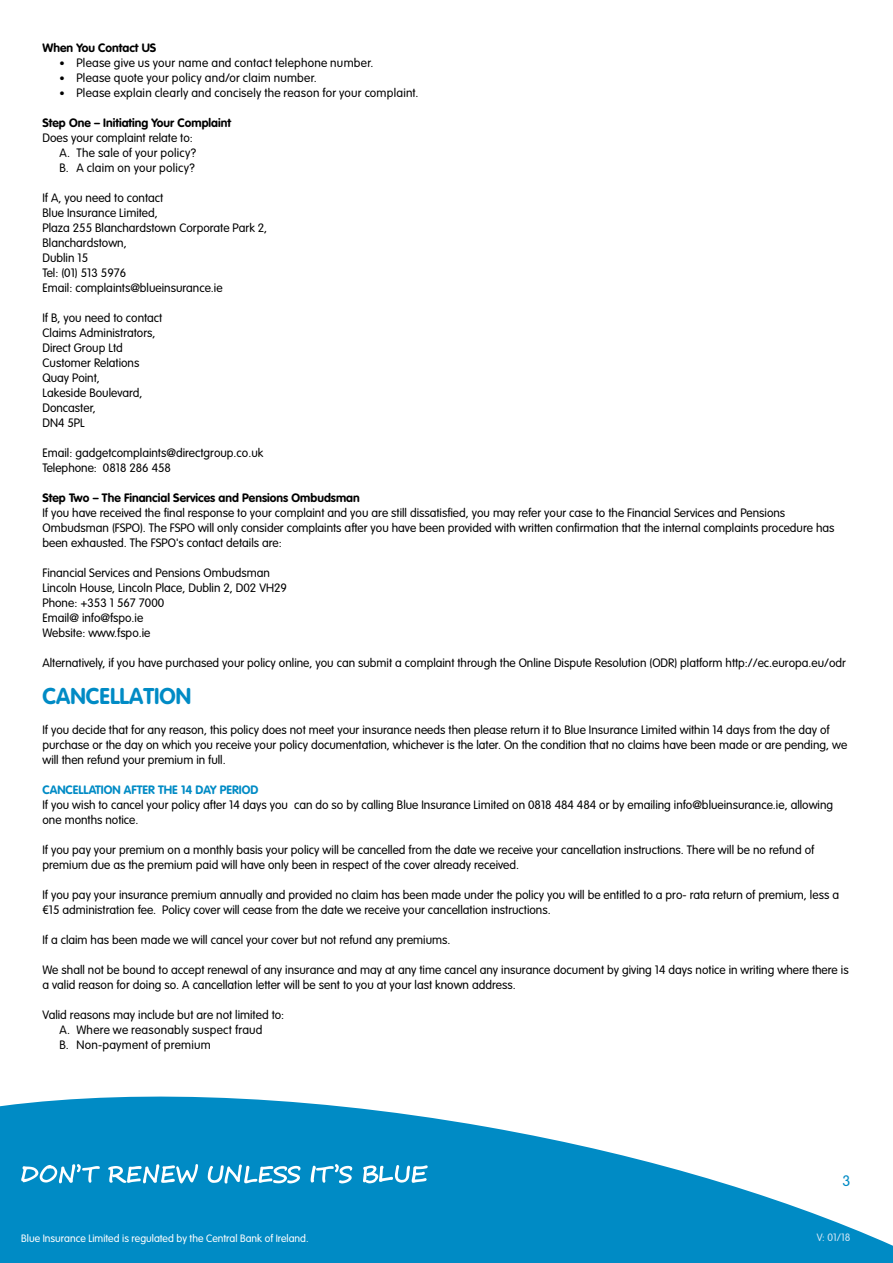
<style>
.page{position:relative;width:893px;height:1263px;background:#fff}
.page>*{position:absolute;margin:0;border:0;box-sizing:border-box;transform-origin:0 0}
.t1{font:700 22.5px "VAG Rounded Std";color:#008bc5}
.t2{font:300 15px "VAG Rounded Std";color:#008bc5}
.t3{font:300 12px/15px "VAG Rounded Std";color:#000}
.t4{font:300 12px "VAG Rounded Std";letter-spacing:.02em;color:#000}
.t5{font:700 12px "VAG Rounded Std";color:#000}
.t6{font:700 12px "VAG Rounded Std";color:#008bc5}
.t7{font:300 10.5px "VAG Rounded Std";color:#fff}
.t8{font:300 10.5px "VAG Rounded Std";color:#d4e7f5}
.s1{font-size:10.5px}
</style>
<div class="page">
<svg style="left:0;top:1096px;width:893px;height:167px;fill:#008bc5"></svg>
<svg style="left:21px;top:1164px;width:79px;height:19px"></svg>
<svg style="left:108px;top:1164px;width:90px;height:19px"></svg>
<svg style="left:208px;top:1164px;width:93px;height:19px"></svg>
<svg style="left:311px;top:1164px;width:41px;height:19px"></svg>
<svg style="left:363px;top:1165px;width:65px;height:18px"></svg>
<p class="t5" style="left:43px;top:40px;width:115px">When You Contact US</p>
<p class="t4" style="left:60px;top:56px;width:316px"><span class="s1">•</span> Please give us your name and contact telephone number.</p>
<p class="t4" style="left:60px;top:71px;width:259px"><span class="s1">•</span> Please quote your policy and/or claim number.</p>
<p class="t4" style="left:60px;top:86px;width:361px"><span class="s1">•</span> Please explain clearly and concisely the reason for your complaint.</p>
<p class="t5" style="left:43px;top:115px;width:190px">Step One – Initiating Your Complaint</p>
<p class="t3" style="left:60px;top:130px;width:138px;text-indent:-17px">Does your complaint relate to:<br>A. The sale of your policy?<br>B. A claim on your policy?</p>
<p class="t3" style="left:43px;top:190px;width:226px">If A, you need to contact<br>Blue Insurance Limited,<br>Plaza 255 Blanchardstown Corporate Park 2,<br>Blanchardstown,<br>Dublin 15<br>Tel: (01) 513 5976<br>Email: complaints@blueinsurance.ie</p>
<p class="t3" style="left:43px;top:310px;width:121px">If B, you need to contact<br>Claims Administrators,<br>Direct Group Ltd<br>Customer Relations<br>Quay Point,<br>Lakeside Boulevard,<br>Doncaster,<br>DN4 5PL</p>
<p class="t3" style="left:43px;top:445px;width:222px">Email: gadgetcomplaints@directgroup.co.uk<br>Telephone: 0818 286 458</p>
<p class="t5" style="left:43px;top:490px;width:319px">Step Two – The Financial Services and Pensions Ombudsman</p>
<p class="t3" style="left:43px;top:505px;width:793px">If you have received the final response to your complaint and you are still dissatisfied, you may refer your case to the Financial Services and Pensions<br>Ombudsman (FSPO). The FSPO will only consider complaints after you have been provided with written confirmation that the internal complaints procedure has been exhausted. The FSPO's contact details are:</p>
<p class="t3" style="left:43px;top:565px;width:246px">Financial Services and Pensions Ombudsman<br>Lincoln House, Lincoln Place, Dublin 2, D02 VH29<br>Phone: +353 1 567 7000<br>Email@ info@fspo.ie<br>Website: www.fspo.ie</p>
<p class="t3" style="left:43px;top:655px;width:805px">Alternatively, if you have purchased your policy online, you can submit a complaint through the Online Dispute Resolution (ODR) platform http://ec.europa.eu/odr</p>
<h1 class="t1" style="left:43px;top:683px;width:150px">CANCELLATION</h1>
<p class="t3" style="left:43px;top:723px;width:806px">If you decide that for any reason, this policy does not meet your insurance needs then please return it to Blue Insurance Limited within 14 days from the day of purchase or the day on which you receive your policy documentation, whichever is the later. On the condition that no claims have been made or are pending, we will then refund your premium in full.</p>
<p class="t6" style="left:43px;top:783px;width:217px">CANCELLATION AFTER THE 14 DAY PERIOD</p>
<p class="t3" style="left:43px;top:798px;width:792px">If you wish to cancel your policy after 14 days you can do so by calling Blue Insurance Limited on 0818 484 484 or by emailing info@blueinsurance.ie, allowing one months notice.</p>
<p class="t3" style="left:43px;top:843px;width:773px">If you pay your premium on a monthly basis your policy will be cancelled from the date we receive your cancellation instructions. There will be no refund of premium due as the premium paid will have only been in respect of the cover already received.</p>
<p class="t3" style="left:43px;top:888px;width:798px">If you pay your insurance premium annually and provided no claim has been made under the policy you will be entitled to a pro- rata return of premium, less a €15 administration fee. Policy cover will cease from the date we receive your cancellation instructions.</p>
<p class="t3" style="left:43px;top:933px;width:409px">If a claim has been made we will cancel your cover but not refund any premiums.</p>
<p class="t3" style="left:43px;top:963px;width:808px">We shall not be bound to accept renewal of any insurance and may at any time cancel any insurance document by giving 14 days notice in writing where there is a valid reason for doing so. A cancellation letter will be sent to you at your last known address.</p>
<p class="t3" style="left:60px;top:1008px;width:226px;text-indent:-17px">Valid reasons may include but are not limited to:<br>A. Where we reasonably suspect fraud<br>B. Non-payment of premium</p>
<p class="t7" style="left:21px;top:1232px;width:289px">Blue Insurance Limited is regulated by the Central Bank of Ireland.</p>
<p class="t2" style="left:842px;top:1172px;width:10px">3</p>
<p class="t8" style="left:817px;top:1231px;width:35px">V: 01/18</p>
</div>
